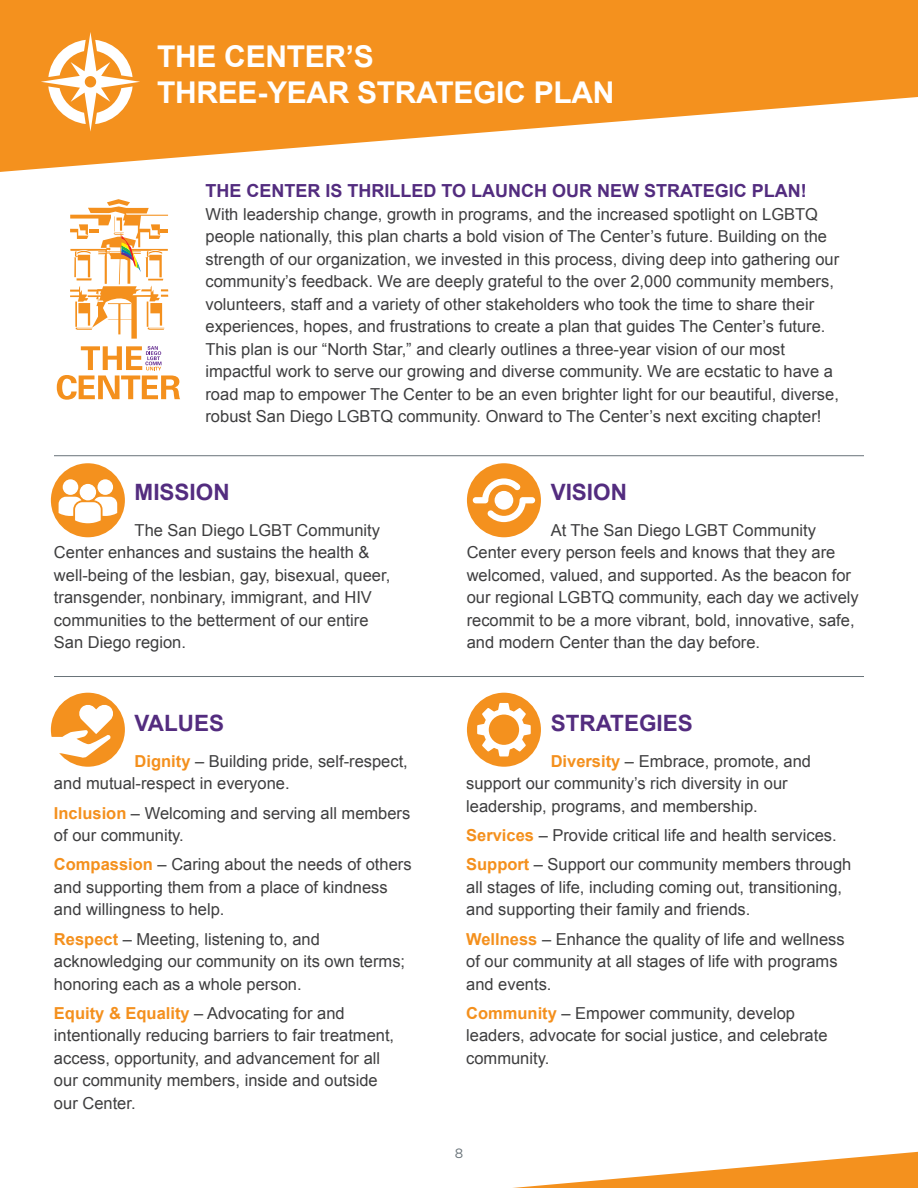
<style>
.page{position:relative;width:918px;height:1188px;background:#fff}
.page>*{position:absolute;margin:0;border:0;box-sizing:border-box;transform-origin:0 0}
.t1{font:700 30px/36px "Arial";letter-spacing:-.01em;color:#fff}
.t2{font:700 22.5px "Arial";color:#532c7f}
.t3{font:700 18px "Arial";color:#532c7f}
.t4{font:16.5px/22.5px "Arial";color:#3e3e3f}
.t5{font:13.5px "Gotham";color:#697379}
.s1{font-weight:700;color:#f4901d}
</style>
<div class="page">
<svg style="left:0;top:0;width:918px;height:172px;fill:#f4911e"></svg>
<hr style="left:54px;top:676px;width:810px;height:1px;background:#697379">
<hr style="left:54px;top:455px;width:810px;height:1px;background:#697379">
<svg style="left:57px;top:346px;width:123px;height:54px"></svg>
<svg style="left:70px;top:199px;width:98px;height:140px"></svg>
<svg style="left:513px;top:1152px;width:405px;height:36px"></svg>
<div style="left:51px;top:463px;width:74px;height:74px;background:#f4911e;border-radius:50%"></div>
<div style="left:51px;top:693px;width:74px;height:74px;background:#f4911e;border-radius:50%"></div>
<div style="left:467px;top:463px;width:74px;height:74px;background:#f4911e;border-radius:50%"></div>
<div style="left:467px;top:693px;width:74px;height:74px;background:#f4911e;border-radius:50%"></div>
<svg style="left:477px;top:703px;width:54px;height:53px"></svg>
<div style="left:98px;top:479px;width:15px;height:16px;background:#fff;border-radius:50%"></div>
<div style="left:63px;top:479px;width:15px;height:16px;background:#fff;border-radius:50%"></div>
<div style="left:80px;top:484px;width:16px;height:16px;background:#fff;border-radius:50%"></div>
<svg style="left:59px;top:497px;width:58px;height:26px"></svg>
<svg style="left:473px;top:478px;width:62px;height:44px"></svg>
<div style="left:495px;top:491px;width:18px;height:19px;background:#fff;border-radius:50%"></div>
<svg style="left:50px;top:704px;width:64px;height:54px"></svg>
<svg style="left:41px;top:32px;width:99px;height:100px"></svg>
<h1 class="t1" style="left:157px;top:40px;width:459px">THE CENTER’S<br>THREE-YEAR STRATEGIC PLAN</h1>
<p class="t3" style="left:206px;top:179px;width:603px">THE CENTER IS THRILLED TO LAUNCH OUR NEW STRATEGIC PLAN!</p>
<p class="t4" style="left:205px;top:203px;width:635px">With leadership change, growth in programs, and the increased spotlight on LGBTQ people nationally, this plan charts a bold vision of The Center’s future. Building on the strength of our organization, we invested in this process, diving deep into gathering our community’s feedback. We are deeply grateful to the over 2,000 community members, volunteers, staff and a variety of other stakeholders who took the time to share their experiences, hopes, and frustrations to create a plan that guides The Center’s future.<br>This plan is our “North Star,” and clearly outlines a three-year vision of our most impactful work to serve our growing and diverse community. We are ecstatic to have a road map to empower The Center to be an even brighter light for our beautiful, diverse, robust San Diego LGBTQ community. Onward to The Center’s next exciting chapter!</p>
<h2 class="t2" style="left:135px;top:477px;width:15px">MISSION</h2>
<p class="t4" style="left:54px;top:519px;width:338px;text-indent:81px">The San Diego LGBT Community Center enhances and sustains the health &amp; well-being of the lesbian, gay, bisexual, queer, transgender, nonbinary, immigrant, and HIV communities to the betterment of our entire San Diego region.</p>
<h2 class="t2" style="left:135px;top:708px;width:91px">VALUES</h2>
<p class="t4" style="left:54px;top:750px;width:355px;text-indent:81px"><span class="s1">DIGNITY</span> – Building pride, self-respect, and mutual-respect in everyone.</p>
<p class="t4" style="left:54px;top:802px;width:358px"><span class="s1">INCLUSION</span> – Welcoming and serving all members of our community.</p>
<p class="t4" style="left:54px;top:854px;width:359px"><span class="s1">COMPASSION</span> – Caring about the needs of others and supporting them from a place of kindness and willingness to help.</p>
<p class="t4" style="left:54px;top:928px;width:353px"><span class="s1">RESPECT</span> – Meeting, listening to, and acknowledging our community on its own terms; honoring each as a whole person.</p>
<p class="t4" style="left:54px;top:1002px;width:342px"><span class="s1">EQUITY &amp; EQUALITY</span> – Advocating for and intentionally reducing barriers to fair treatment, access, opportunity, and advancement for all our community members, inside and outside our Center.</p>
<h2 class="t2" style="left:551px;top:477px;width:78px">VISION</h2>
<p class="t4" style="left:467px;top:519px;width:394px;text-indent:84px">At The San Diego LGBT Community Center every person feels and knows that they are welcomed, valued, and supported. As the beacon for our regional LGBTQ community, each day we actively recommit to be a more vibrant, bold, innovative, safe, and modern Center than the day before.</p>
<h2 class="t2" style="left:551px;top:708px;width:144px">STRATEGIES</h2>
<p class="t4" style="left:466px;top:750px;width:346px;text-indent:84px"><span class="s1">DIVERSITY</span> – Embrace, promote, and support our community’s rich diversity in our leadership, programs, and membership.</p>
<p class="t4" style="left:466px;top:821px;width:387px;line-height:29.2px"><span class="s1">SERVICES</span> – Provide critical life and health services.<br><span class="s1">SUPPORT</span> – Support our community members through</p>
<p class="t4" style="left:466px;top:876px;width:378px">all stages of life, including coming out, transitioning, and supporting their family and friends.</p>
<p class="t4" style="left:466px;top:928px;width:380px"><span class="s1">WELLNESS</span> – Enhance the quality of life and wellness of our community at all stages of life with programs and events.</p>
<p class="t4" style="left:466px;top:1002px;width:363px"><span class="s1">COMMUNITY</span> – Empower community, develop leaders, advocate for social justice, and celebrate community.</p>
<p class="t5" style="left:455px;top:1145px;width:10px">8</p>
</div>
